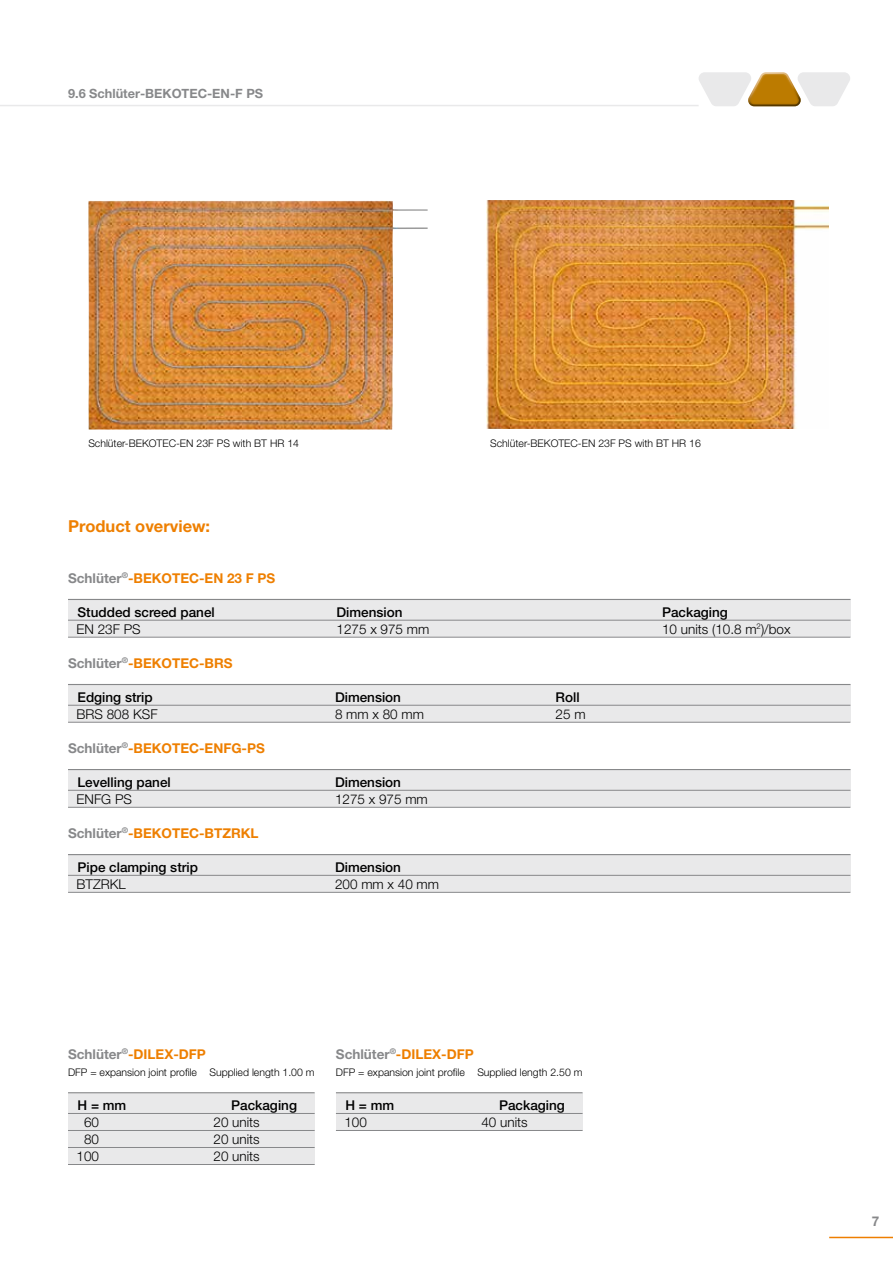
<style>
.page{position:relative;width:893px;height:1263px;background:#fff}
.page>*{position:absolute;margin:0;border:0;box-sizing:border-box;transform-origin:0 0}
.Überschrift{font:700 16.5px "Helvetica Neue LT Pro";color:#ee7f00}
.Tabelle_Kopf{font:500 13.5px "Helvetica Neue LT Pro";color:#000}
.Tabelle_Fuß{font:300 13.5px "Helvetica Neue LT Pro";color:#000}
.Unter-Überschrift{font:700 13.5px "Helvetica Neue LT Pro";color:#ee7f00}
.Überschrift_Produkte{font:700 13.5px "Helvetica Neue LT Pro";color:#ee7f00}
.t1{font:700 13.5px "Helvetica Neue LT Pro";color:#87888a}
.t2{font:700 12.75px "Helvetica Neue LT Pro";color:#87888a}
.Material_und_Länge_7pt{font:300 10.5px "Helvetica Neue LT Pro";color:#000}
.s1{color:#87888a}
</style>
<div class="page">
<hr style="left:0;top:105px;width:699px;height:1px;background:#e9e9ea">
<svg style="left:699px;top:72px;width:151px;height:34px"></svg>
<hr style="left:829px;top:1237px;width:64px;height:1px;background:#ee7f00">
<div style="left:68px;top:685px;width:782px;height:37px;background:#e9e9ea"></div>
<div style="left:68px;top:600px;width:782px;height:37px;background:#e9e9ea"></div>
<hr style="left:68px;top:599px;width:782px;height:1px;background:#87888a">
<hr style="left:68px;top:620px;width:782px;height:1px;background:#87888a">
<hr style="left:68px;top:637px;width:782px;height:1px;background:#87888a">
<hr style="left:68px;top:684px;width:782px;height:1px;background:#87888a">
<hr style="left:68px;top:705px;width:782px;height:1px;background:#87888a">
<hr style="left:68px;top:722px;width:782px;height:1px;background:#87888a">
<div style="left:68px;top:1093px;width:247px;height:71px;background:#e9e9ea"></div>
<hr style="left:68px;top:1092px;width:247px;height:1px;background:#87888a">
<hr style="left:68px;top:1113px;width:247px;height:1px;background:#87888a">
<hr style="left:68px;top:1130px;width:247px;height:1px;background:#87888a">
<hr style="left:68px;top:1147px;width:247px;height:1px;background:#87888a">
<hr style="left:68px;top:1164px;width:247px;height:1px;background:#87888a">
<div style="left:336px;top:1093px;width:247px;height:37px;background:#e9e9ea"></div>
<hr style="left:336px;top:1092px;width:247px;height:1px;background:#87888a">
<hr style="left:336px;top:1113px;width:247px;height:1px;background:#87888a">
<hr style="left:336px;top:1130px;width:247px;height:1px;background:#87888a">
<div style="left:68px;top:770px;width:782px;height:37px;background:#e9e9ea"></div>
<hr style="left:68px;top:769px;width:782px;height:1px;background:#87888a">
<hr style="left:68px;top:790px;width:782px;height:1px;background:#87888a">
<hr style="left:68px;top:807px;width:782px;height:1px;background:#87888a">
<div style="left:68px;top:855px;width:782px;height:37px;background:#e9e9ea"></div>
<hr style="left:68px;top:854px;width:782px;height:1px;background:#87888a">
<hr style="left:68px;top:875px;width:782px;height:1px;background:#87888a">
<hr style="left:68px;top:892px;width:782px;height:1px;background:#87888a">
<img style="left:486px;top:200px;width:342px;height:229px">
<img style="left:88px;top:201px;width:340px;height:228px">
<p class="t2" style="left:68px;top:86px;width:197px">9.6 Schlüter-BEKOTEC-EN-F PS</p>
<p class="Material_und_Länge_7pt" style="left:88px;top:436px;width:212px">Schlüter-BEKOTEC-EN 23F PS with BT HR 14</p>
<p class="Material_und_Länge_7pt" style="left:490px;top:436px;width:212px">Schlüter-BEKOTEC-EN 23F PS with BT HR 16</p>
<p class="Überschrift" style="left:68px;top:515px;width:144px">Product overview:</p>
<p class="Überschrift_Produkte" style="left:68px;top:569px;width:209px"><span class="s1">Schlüter</span><sup>®</sup>-BEKOTEC-EN 23 F PS</p>
<p class="Tabelle_Kopf" style="left:78px;top:604px;width:139px">Studded screed panel</p>
<p class="Tabelle_Kopf" style="left:337px;top:604px;width:68px">Dimension</p>
<p class="Tabelle_Kopf" style="left:662px;top:604px;width:67px">Packaging</p>
<p class="Tabelle_Fuß" style="left:77px;top:620px;width:66px">EN 23F PS</p>
<p class="Tabelle_Fuß" style="left:337px;top:620px;width:94px">1275 x 975 mm</p>
<p class="Tabelle_Fuß" style="left:662px;top:620px;width:130px">10 units (10.8 m<sup>2</sup>)/box</p>
<p class="Unter-Überschrift" style="left:68px;top:654px;width:166px"><span class="s1">Schlüter</span><sup>®</sup>-BEKOTEC-BRS</p>
<p class="Tabelle_Kopf" style="left:78px;top:689px;width:77px">Edging strip</p>
<p class="Tabelle_Kopf" style="left:335px;top:689px;width:68px">Dimension</p>
<p class="Tabelle_Kopf" style="left:556px;top:689px;width:26px">Roll</p>
<p class="Tabelle_Fuß" style="left:77px;top:706px;width:83px">BRS 808 KSF</p>
<p class="Tabelle_Fuß" style="left:335px;top:706px;width:91px">8 mm x 80 mm</p>
<p class="Tabelle_Fuß" style="left:556px;top:706px;width:32px">25 m</p>
<p class="Überschrift_Produkte" style="left:68px;top:739px;width:198px"><span class="s1">Schlüter</span><sup>®</sup>-BEKOTEC-ENFG-PS</p>
<p class="Tabelle_Kopf" style="left:78px;top:774px;width:95px">Levelling panel</p>
<p class="Tabelle_Kopf" style="left:335px;top:774px;width:68px">Dimension</p>
<p class="Tabelle_Fuß" style="left:77px;top:791px;width:57px">ENFG PS</p>
<p class="Tabelle_Fuß" style="left:335px;top:791px;width:94px">1275 x 975 mm</p>
<p class="Unter-Überschrift" style="left:68px;top:824px;width:192px"><span class="s1">Schlüter</span><sup>®</sup>-BEKOTEC-BTZRKL</p>
<p class="Tabelle_Kopf" style="left:78px;top:859px;width:122px">Pipe clamping strip</p>
<p class="Tabelle_Kopf" style="left:335px;top:859px;width:68px">Dimension</p>
<p class="Tabelle_Fuß" style="left:77px;top:876px;width:51px">BTZRKL</p>
<p class="Tabelle_Fuß" style="left:335px;top:876px;width:106px">200 mm x 40 mm</p>
<p class="Unter-Überschrift" style="left:68px;top:1046px;width:139px"><span class="s1">Schlüter</span><sup>®</sup>-DILEX-DFP</p>
<p class="Material_und_Länge_7pt" style="left:68px;top:1066px;width:248px">DFP = expansion joint profile Supplied length 1.00 m</p>
<p class="Tabelle_Kopf" style="left:78px;top:1097px;width:50px">H = mm</p>
<p class="Tabelle_Kopf" style="left:231px;top:1097px;width:67px">Packaging</p>
<p class="Tabelle_Fuß" style="left:84px;top:1114px;width:17px">60</p>
<p class="Tabelle_Fuß" style="left:214px;top:1114px;width:48px">20 units</p>
<p class="Tabelle_Fuß" style="left:84px;top:1131px;width:17px">80</p>
<p class="Tabelle_Fuß" style="left:214px;top:1131px;width:48px">20 units</p>
<p class="Tabelle_Fuß" style="left:77px;top:1148px;width:24px">100</p>
<p class="Tabelle_Fuß" style="left:214px;top:1148px;width:48px">20 units</p>
<p class="Unter-Überschrift" style="left:336px;top:1046px;width:139px"><span class="s1">Schlüter</span><sup>®</sup>-DILEX-DFP</p>
<p class="Material_und_Länge_7pt" style="left:336px;top:1066px;width:248px">DFP = expansion joint profile Supplied length 2.50 m</p>
<p class="Tabelle_Kopf" style="left:345px;top:1097px;width:50px">H = mm</p>
<p class="Tabelle_Kopf" style="left:499px;top:1097px;width:67px">Packaging</p>
<p class="Tabelle_Fuß" style="left:344px;top:1114px;width:24px">100</p>
<p class="Tabelle_Fuß" style="left:481px;top:1114px;width:48px">40 units</p>
<p class="t1" style="left:872px;top:1213px;width:9px">7</p>
</div>
